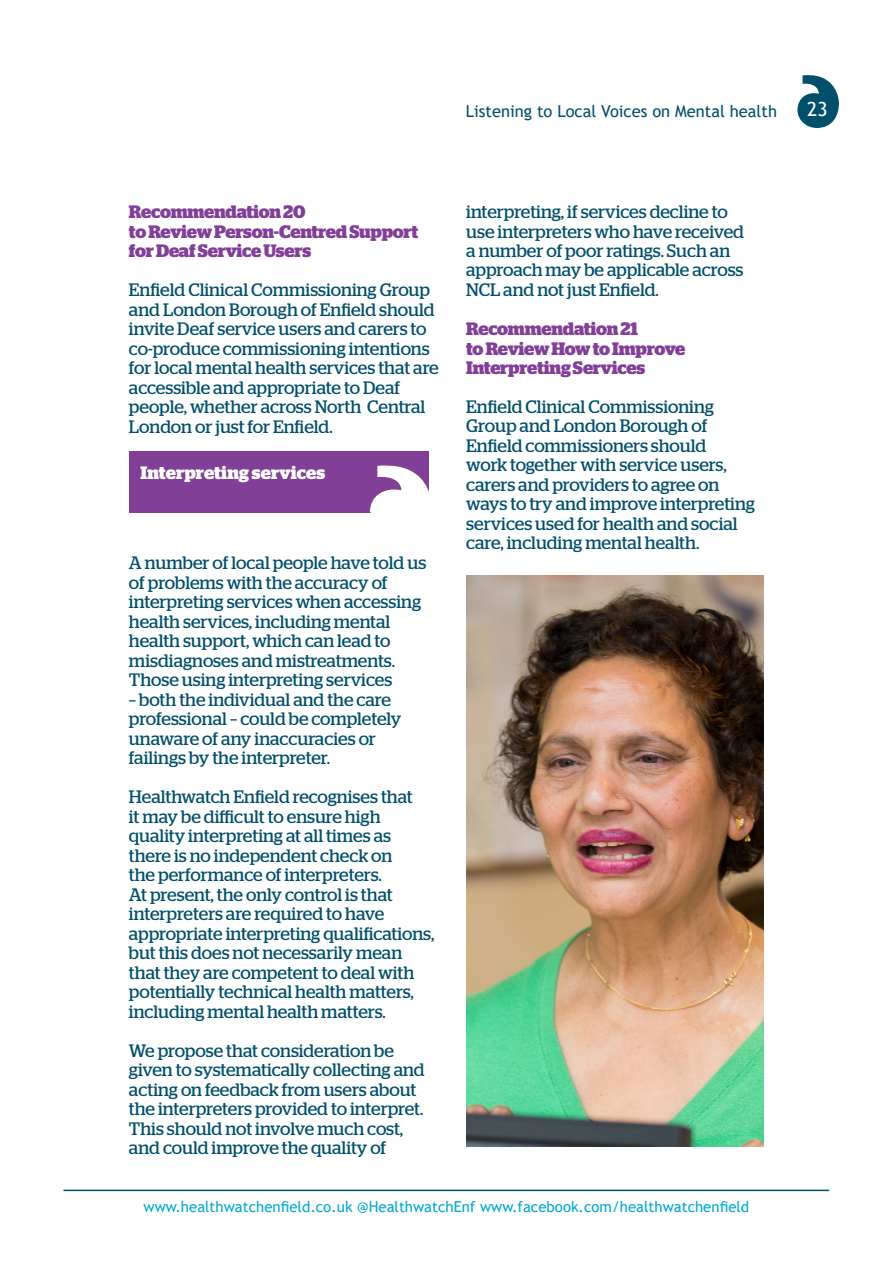
<style>
.page{position:relative;width:893px;height:1263px;background:#fff}
.page>*{position:absolute;margin:0;border:0;box-sizing:border-box;transform-origin:0 0}
.t1{font:19.5px "Trebuchet MS";color:#fff}
.t2{font:18px/19.5px "Stag";letter-spacing:-.005em;color:#004f6b}
.t3{font:700 18px/19.5px "Stag";letter-spacing:-.015em;color:#823f98}
.t4{font:700 18px "Stag";letter-spacing:.01em;color:#fff}
.t5{font:16.5px "Trebuchet MS";color:#004f6b}
.t6{font:15px "Trebuchet MS";color:#00a9d5}
</style>
<div class="page">
<svg style="left:797px;top:75px;width:42px;height:53px"></svg>
<hr style="left:63px;top:1189px;width:766px;height:2px;background:#004f6b">
<img style="left:466px;top:576px;width:298px;height:570px">
<div style="left:129px;top:452px;width:299px;height:61px;background:#823f98"></div>
<svg style="left:370px;top:465px;width:59px;height:48px"></svg>
<p class="t5" style="left:466px;top:101px;width:313px">Listening to Local Voices on Mental health</p>
<p class="t1" style="left:807px;top:97px;width:22px">23</p>
<p class="t3" style="left:129px;top:202px;width:291px">Recommendation 20<br>to Review Person-Centred Support for Deaf Service Users</p>
<p class="t2" style="left:129px;top:280px;width:311px">Enfield Clinical Commissioning Group and London Borough of Enfield should invite Deaf service users and carers to co-produce commissioning intentions for local mental health services that are accessible and appropriate to Deaf people, whether across North Central London or just for Enfield.</p>
<p class="t4" style="left:140px;top:462px;width:186px">Interpreting services</p>
<p class="t2" style="left:129px;top:553px;width:299px">A number of local people have told us of problems with the accuracy of interpreting services when accessing health services, including mental health support, which can lead to misdiagnoses and mistreatments.<br>Those using interpreting services</p>
<p class="t2" style="left:129px;top:689px;width:274px">– both the individual and the care professional – could be completely unaware of any inaccuracies or failings by the interpreter.</p>
<p class="t2" style="left:129px;top:787px;width:307px">Healthwatch Enfield recognises that<br>it may be difficult to ensure high quality interpreting at all times as there is no independent check on<br>the performance of interpreters.<br>At present, the only control is that interpreters are required to have appropriate interpreting qualifications, but this does not necessarily mean that they are competent to deal with potentially technical health matters, including mental health matters.</p>
<p class="t2" style="left:129px;top:1040px;width:297px">We propose that consideration be given to systematically collecting and acting on feedback from users about the interpreters provided to interpret.<br>This should not involve much cost, and could improve the quality of</p>
<p class="t2" style="left:466px;top:202px;width:279px">interpreting, if services decline to use interpreters who have received a number of poor ratings. Such an approach may be applicable across<br>NCL and not just Enfield.</p>
<p class="t3" style="left:466px;top:319px;width:221px">Recommendation 21<br>to Review How to Improve<br>Interpreting Services</p>
<p class="t2" style="left:466px;top:397px;width:290px">Enfield Clinical Commissioning<br>Group and London Borough of<br>Enfield commissioners should<br>work together with service users, carers and providers to agree on ways to try and improve interpreting services used for health and social care, including mental health.</p>
<p class="t6" style="left:144px;top:1197px;width:607px">www.healthwatchenfield.co.uk @HealthwatchEnf www.facebook.com/healthwatchenfield</p>
</div>
